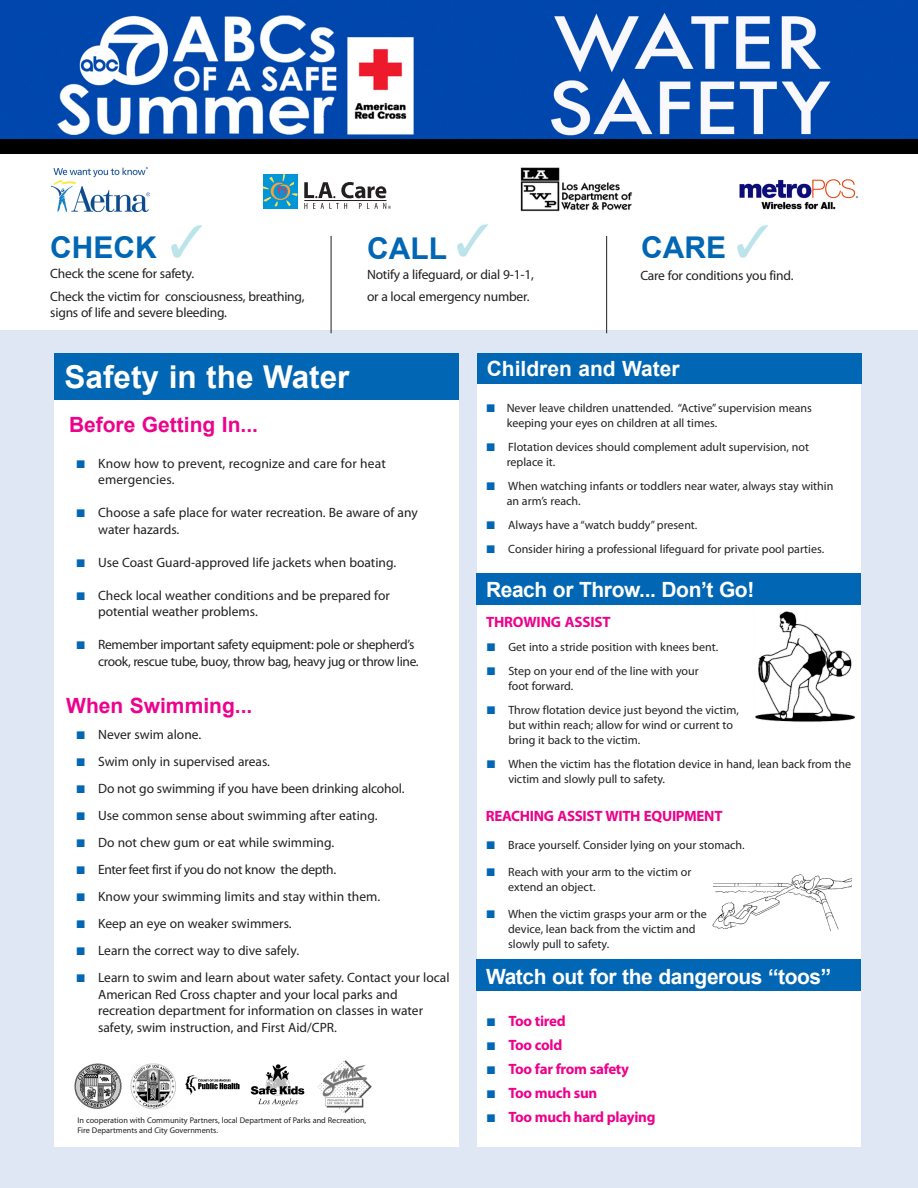
<style>
.page{position:relative;width:918px;height:1188px;background:#fff}
.page>*{position:absolute;margin:0;border:0;box-sizing:border-box;transform-origin:0 0}
.t1{font:700 31.5px "Arial";color:#fff}
.t2{font:700 30px "Arial";color:#0166b3}
.t3{font:700 21px "Arial";letter-spacing:-.02em;color:#fff}
.t4{font:700 21px "Arial";color:#ed028c}
.t5{font:700 21px "Arial";color:#fff}
.t6{font:700 15px "Myriad Pro";letter-spacing:-.02em;color:#ed028c}
.t7{font:13.5px/16.5px "Myriad Pro";color:#231f20}
.t8{font:13.5px/16.5px "Myriad Pro";letter-spacing:-.025em;color:#231f20}
.t9{font:12px/15px "Myriad Pro";color:#231f20}
.t10{font:8.25px "Myriad Pro";color:#231f20}
.s1{font-family:"Arial";font-size:16.5px;color:#0166b3}
.s2{font-family:"Arial";font-weight:400;font-size:16.5px;color:#0166b3}
</style>
<div class="page">
<div style="left:0;top:331px;width:918px;height:857px;background:#e0e7f4"></div>
<div style="left:54px;top:394px;width:405px;height:753px;background:#fff"></div>
<div style="left:477px;top:353px;width:384px;height:221px;background:#fff"></div>
<div style="left:477px;top:530px;width:384px;height:310px;background:#fff"></div>
<div style="left:477px;top:839px;width:384px;height:308px;background:#fff"></div>
<div style="left:54px;top:353px;width:405px;height:47px;background:#0166b3"></div>
<div style="left:477px;top:353px;width:384px;height:31px;background:#0166b3"></div>
<div style="left:477px;top:573px;width:384px;height:31px;background:#0166b3"></div>
<img style="left:755px;top:611px;width:100px;height:111px">
<img style="left:712px;top:874px;width:140px;height:58px">
<hr style="left:331px;top:236px;width:1px;height:97px;background:#231f20">
<hr style="left:606px;top:236px;width:1px;height:97px;background:#231f20">
<div style="left:477px;top:959px;width:384px;height:31px;background:#0166b3"></div>
<img style="left:171px;top:225px;width:31px;height:33px">
<img style="left:457px;top:224px;width:31px;height:33px">
<img style="left:737px;top:225px;width:31px;height:33px">
<img style="left:0;top:0;width:918px;height:153px">
<img style="left:0;top:0;width:30px;height:27px">
<img style="left:74px;top:1060px;width:298px;height:53px">
<div style="left:263px;top:174px;width:35px;height:34px;background:#0196d7"></div>
<svg style="left:263px;top:174px;width:35px;height:33px"></svg>
<svg style="left:304px;top:182px;width:87px;height:27px"></svg>
<img style="left:51px;top:168px;width:98px;height:44px">
<img style="left:520px;top:167px;width:113px;height:45px">
<img style="left:739px;top:179px;width:119px;height:31px">
<h2 class="t2" style="left:50px;top:228px;width:108px">CHECK</h2>
<h2 class="t2" style="left:367px;top:229px;width:81px">CALL</h2>
<h2 class="t2" style="left:641px;top:227px;width:86px">CARE</h2>
<p class="t7" style="left:50px;top:262px;width:256px;line-height:22.4px">Check the scene for safety.<br>Check the victim for consciousness, breathing,</p>
<p class="t7" style="left:50px;top:304px;width:178px">signs of life and severe bleeding.</p>
<p class="t7" style="left:367px;top:264px;width:168px;line-height:21px">Notify a lifeguard, or dial 9-1-1, or a local emergency number.</p>
<p class="t7" style="left:640px;top:267px;width:155px">Care for conditions you find.</p>
<h1 class="t1" style="left:64px;top:357px;width:287px">Safety in the Water</h1>
<h3 class="t4" style="left:69px;top:411px;width:191px">Before Getting In...</h3>
<p class="t7" style="left:98px;top:455px;width:289px;text-indent:-22px"><span class="s1">■</span> Know how to prevent, recognize and care for heat emergencies.</p>
<p class="t7" style="left:98px;top:504px;width:321px;text-indent:-22px"><span class="s1">■</span> Choose a safe place for water recreation. Be aware of any water hazards.</p>
<p class="t7" style="left:76px;top:554px;width:322px"><span class="s1">■</span> Use Coast Guard-approved life jackets when boating.</p>
<p class="t7" style="left:98px;top:587px;width:293px;text-indent:-22px"><span class="s1">■</span> Check local weather conditions and be prepared for potential weather problems.</p>
<p class="t8" style="left:98px;top:636px;width:322px;text-indent:-22px"><span class="s1">■</span> Remember important safety equipment: pole or shepherd’s crook, rescue tube, buoy, throw bag, heavy jug or throw line.</p>
<h3 class="t4" style="left:66px;top:692px;width:188px">When Swimming...</h3>
<p class="t7" style="left:76px;top:726px;width:127px"><span class="s1">■</span> Never swim alone.</p>
<p class="t7" style="left:76px;top:753px;width:196px"><span class="s1">■</span> Swim only in supervised areas.</p>
<p class="t7" style="left:76px;top:780px;width:330px"><span class="s1">■</span> Do not go swimming if you have been drinking alcohol.</p>
<p class="t7" style="left:76px;top:807px;width:303px"><span class="s1">■</span> Use common sense about swimming after eating.</p>
<p class="t7" style="left:76px;top:834px;width:260px"><span class="s1">■</span> Do not chew gum or eat while swimming.</p>
<p class="t8" style="left:76px;top:861px;width:262px"><span class="s1">■</span> Enter feet first if you do not know the depth.</p>
<p class="t7" style="left:76px;top:888px;width:306px"><span class="s1">■</span> Know your swimming limits and stay within them.</p>
<p class="t7" style="left:76px;top:915px;width:217px"><span class="s1">■</span> Keep an eye on weaker swimmers.</p>
<p class="t7" style="left:76px;top:942px;width:225px"><span class="s1">■</span> Learn the correct way to dive safely.</p>
<p class="t7" style="left:98px;top:969px;width:353px;text-indent:-22px"><span class="s1">■</span> Learn to swim and learn about water safety. Contact your local American Red Cross chapter and your local parks and recreation department for information on classes in water safety, swim instruction, and First Aid/CPR.</p>
<h3 class="t5" style="left:487px;top:355px;width:194px">Children and Water</h3>
<p class="t9" style="left:507px;top:401px;width:307px;text-indent:-21px"><span class="s1">■</span> Never leave children unattended. “Active” supervision means keeping your eyes on children at all times.</p>
<p class="t9" style="left:507px;top:440px;width:304px;text-indent:-21px"><span class="s1">■</span> Flotation devices should complement adult supervision, not replace it.</p>
<p class="t9" style="left:507px;top:479px;width:328px;text-indent:-21px"><span class="s1">■</span> When watching infants or toddlers near water, always stay within an arm’s reach.</p>
<p class="t9" style="left:486px;top:518px;width:213px"><span class="s1">■</span> Always have a “watch buddy” present.</p>
<p class="t9" style="left:486px;top:542px;width:340px"><span class="s1">■</span> Consider hiring a professional lifeguard for private pool parties.</p>
<h3 class="t3" style="left:486px;top:576px;width:270px">Reach or Throw... Don’t Go!</h3>
<p class="t6" style="left:486px;top:612px;width:126px">THROWING ASSIST</p>
<p class="t9" style="left:486px;top:640px;width:234px"><span class="s1">■</span> Get into a stride position with knees bent.</p>
<p class="t9" style="left:508px;top:664px;width:192px;text-indent:-22px"><span class="s1">■</span> Step on your end of the line with your foot forward.</p>
<p class="t9" style="left:508px;top:703px;width:232px;text-indent:-22px"><span class="s1">■</span> Throw flotation device just beyond the victim, but within reach; allow for wind or current to bring it back to the victim.</p>
<p class="t9" style="left:508px;top:757px;width:344px;text-indent:-22px"><span class="s1">■</span> When the victim has the flotation device in hand, lean back from the victim and slowly pull to safety.</p>
<p class="t6" style="left:486px;top:806px;width:238px">REACHING ASSIST WITH EQUIPMENT</p>
<p class="t9" style="left:486px;top:838px;width:260px"><span class="s1">■</span> Brace yourself. Consider lying on your stomach.</p>
<p class="t9" style="left:508px;top:865px;width:185px;text-indent:-22px"><span class="s1">■</span> Reach with your arm to the victim or extend an object.</p>
<p class="t9" style="left:508px;top:907px;width:200px;text-indent:-22px"><span class="s1">■</span> When the victim grasps your arm or the device, lean back from the victim and slowly pull to safety.</p>
<h3 class="t3" style="left:486px;top:962px;width:347px">Watch out for the dangerous “toos”</h3>
<p class="t6" style="left:486px;top:1011px;width:81px"><span class="s2">■</span> Too tired</p>
<p class="t6" style="left:486px;top:1035px;width:78px"><span class="s2">■</span> Too cold</p>
<p class="t6" style="left:486px;top:1059px;width:145px"><span class="s2">■</span> Too far from safety</p>
<p class="t6" style="left:486px;top:1083px;width:113px"><span class="s2">■</span> Too much sun</p>
<p class="t10" style="left:77px;top:1115px;width:290px">In cooperation with Community Partners, local Department of Parks and Recreation,</p>
<p class="t6" style="left:486px;top:1107px;width:171px"><span class="s2">■</span> Too much hard playing</p>
<p class="t10" style="left:77px;top:1125px;width:142px">Fire Departments and City Governments.</p>
</div>
